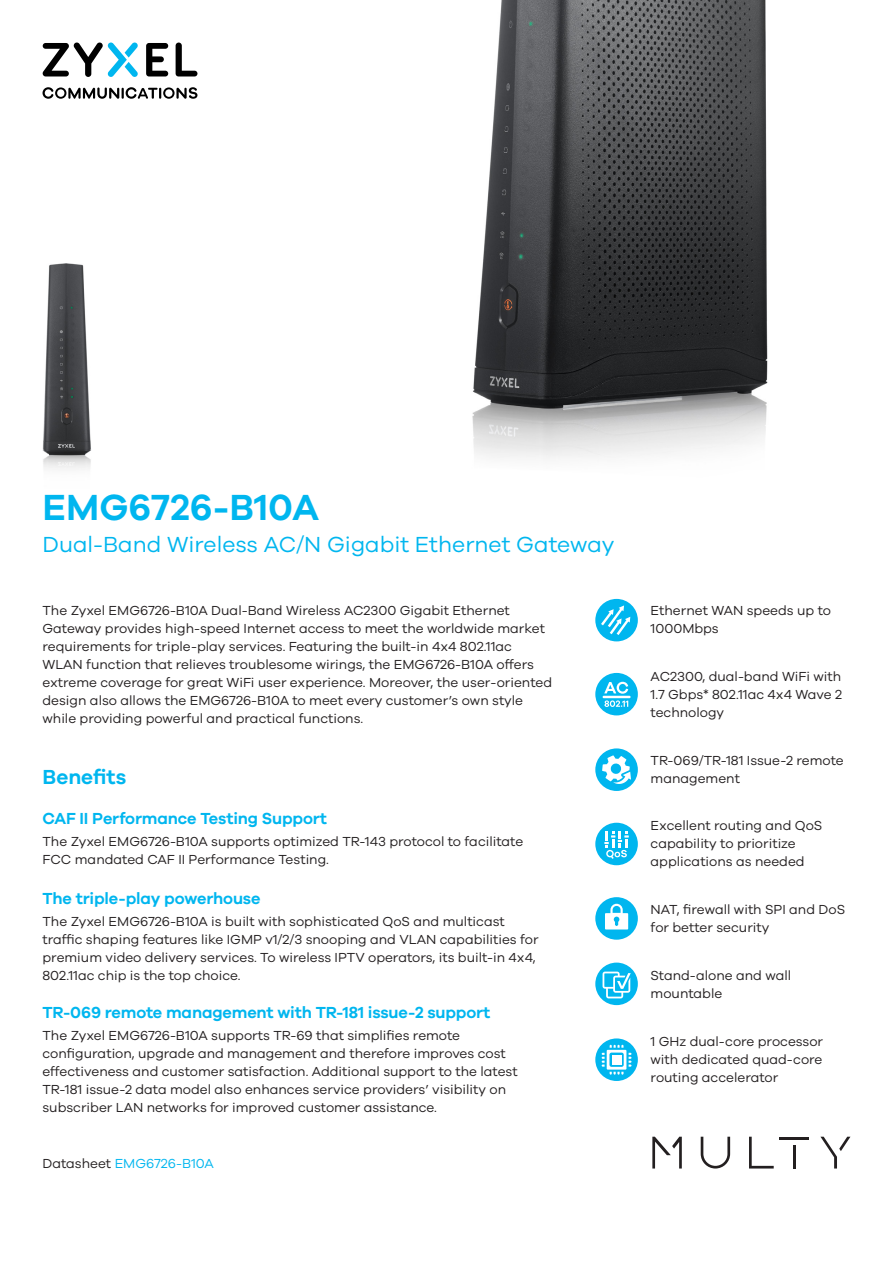
<style>
.page{position:relative;width:893px;height:1263px;background:#fff}
.page>*{position:absolute;margin:0;border:0;box-sizing:border-box;transform-origin:0 0}
.t1{font:600 37.5px "Galano Grotesque";color:#00b6ef}
.t2{font:22.5px "Galano Grotesque";color:#00b6ef}
.t3{font:600 21px "Galano Grotesque";color:#00b6ef}
.t4{font:600 16.5px "Galano Grotesque";letter-spacing:-.01em;color:#00b6ef}
.brand_2_0_intro_bene{font:13.5px/18px "Galano Grotesque";color:#231f20}
.brand_2_0_features{font:13.5px/18px "Galano Grotesque";color:#231f20}
.t5{font:13.5px "Galano Grotesque";color:#00b6ef}
.s1{color:#231f20}
</style>
<div class="page">
<svg style="left:176px;top:43px;width:21px;height:33px"></svg>
<svg style="left:146px;top:43px;width:22px;height:33px"></svg>
<svg style="left:42px;top:42px;width:96px;height:35px"></svg>
<svg style="left:43px;top:87px;width:154px;height:12px"></svg>
<img style="left:472px;top:0;width:296px;height:459px">
<img style="left:43px;top:263px;width:48px;height:206px">
<div style="left:595px;top:599px;width:43px;height:42px;background:#00b6ef;border-radius:50%"></div>
<svg style="left:601px;top:605px;width:29px;height:30px"></svg>
<div style="left:595px;top:673px;width:43px;height:42px;background:#00b6ef;border-radius:50%"></div>
<hr style="left:603px;top:696px;width:28px;height:2px;background:#fff">
<svg style="left:604px;top:682px;width:24px;height:12px"></svg>
<svg style="left:604px;top:700px;width:24px;height:7px"></svg>
<div style="left:595px;top:748px;width:43px;height:43px;background:#00b6ef;border-radius:50%"></div>
<svg style="left:602px;top:755px;width:29px;height:29px"></svg>
<div style="left:595px;top:823px;width:43px;height:42px;background:#00b6ef;border-radius:50%"></div>
<svg style="left:604px;top:831px;width:25px;height:28px"></svg>
<div style="left:595px;top:897px;width:43px;height:43px;background:#00b6ef;border-radius:50%"></div>
<svg style="left:605px;top:904px;width:23px;height:25px"></svg>
<div style="left:595px;top:962px;width:43px;height:43px;background:#00b6ef;border-radius:50%"></div>
<svg style="left:602px;top:971px;width:29px;height:27px"></svg>
<hr style="left:793px;top:1145px;width:3px;height:23px;background:#231f20">
<hr style="left:780px;top:1137px;width:29px;height:2px;background:#231f20">
<svg style="left:749px;top:1137px;width:25px;height:31px"></svg>
<svg style="left:701px;top:1137px;width:29px;height:31px"></svg>
<svg style="left:652px;top:1137px;width:30px;height:31px"></svg>
<svg style="left:820px;top:1137px;width:30px;height:31px"></svg>
<svg style="left:595px;top:1038px;width:43px;height:43px"></svg>
<svg style="left:602px;top:1045px;width:29px;height:29px"></svg>
<div style="left:612px;top:1055px;width:10px;height:10px;background:#fff"></div>
<p class="t1" style="left:43px;top:485px;width:278px">EMG6726-B10A</p>
<p class="t2" style="left:43px;top:531px;width:574px">Dual-Band Wireless AC/N Gigabit Ethernet Gateway</p>
<p class="brand_2_0_intro_bene" style="left:43px;top:601px;width:511px">The Zyxel EMG6726-B10A Dual-Band Wireless AC2300 Gigabit Ethernet Gateway provides high-speed Internet access to meet the worldwide market requirements for triple-play services. Featuring the built-in 4x4 802.11ac WLAN function that relieves troublesome wirings, the EMG6726-B10A offers extreme coverage for great WiFi user experience. Moreover, the user-oriented design also allows the EMG6726-B10A to meet every customer’s own style while providing powerful and practical functions.</p>
<p class="t3" style="left:43px;top:764px;width:85px">Benefits</p>
<p class="t4" style="left:43px;top:808px;width:286px">CAF II Performance Testing Support</p>
<p class="brand_2_0_intro_bene" style="left:43px;top:832px;width:482px">The Zyxel EMG6726-B10A supports optimized TR-143 protocol to facilitate<br>FCC mandated CAF II Performance Testing.</p>
<p class="t4" style="left:43px;top:888px;width:219px">The triple-play powerhouse</p>
<p class="brand_2_0_intro_bene" style="left:43px;top:912px;width:498px">The Zyxel EMG6726-B10A is built with sophisticated QoS and multicast traffic shaping features like IGMP v1/2/3 snooping and VLAN capabilities for premium video delivery services. To wireless IPTV operators, its built-in 4x4, 802.11ac chip is the top choice.</p>
<p class="t4" style="left:43px;top:1002px;width:449px">TR-069 remote management with TR-181 issue-2 support</p>
<p class="brand_2_0_intro_bene" style="left:43px;top:1026px;width:477px">The Zyxel EMG6726-B10A supports TR-69 that simplifies remote configuration, upgrade and management and therefore improves cost effectiveness and customer satisfaction. Additional support to the latest TR-181 issue-2 data model also enhances service providers’ visibility on subscriber LAN networks for improved customer assistance.</p>
<p class="t5" style="left:43px;top:1155px;width:173px"><span class="s1">Datasheet</span> EMG6726-B10A</p>
<p class="brand_2_0_features" style="left:651px;top:601px;width:182px">Ethernet WAN speeds up to<br>1000Mbps</p>
<p class="brand_2_0_features" style="left:651px;top:667px;width:193px;text-align:justify">AC2300, dual-band WiFi with 1.7 Gbps* 802.11ac 4x4 Wave 2 technology</p>
<p class="brand_2_0_features" style="left:651px;top:751px;width:195px">TR-069/TR-181 Issue-2 remote management</p>
<p class="brand_2_0_features" style="left:651px;top:816px;width:173px">Excellent routing and QoS capability to prioritize applications as needed</p>
<p class="brand_2_0_features" style="left:651px;top:900px;width:196px">NAT, firewall with SPI and DoS for better security</p>
<p class="brand_2_0_features" style="left:651px;top:966px;width:142px">Stand-alone and wall mountable</p>
<p class="brand_2_0_features" style="left:651px;top:1032px;width:174px;text-align:justify">1 GHz dual-core processor with dedicated quad-core routing accelerator</p>
</div>
